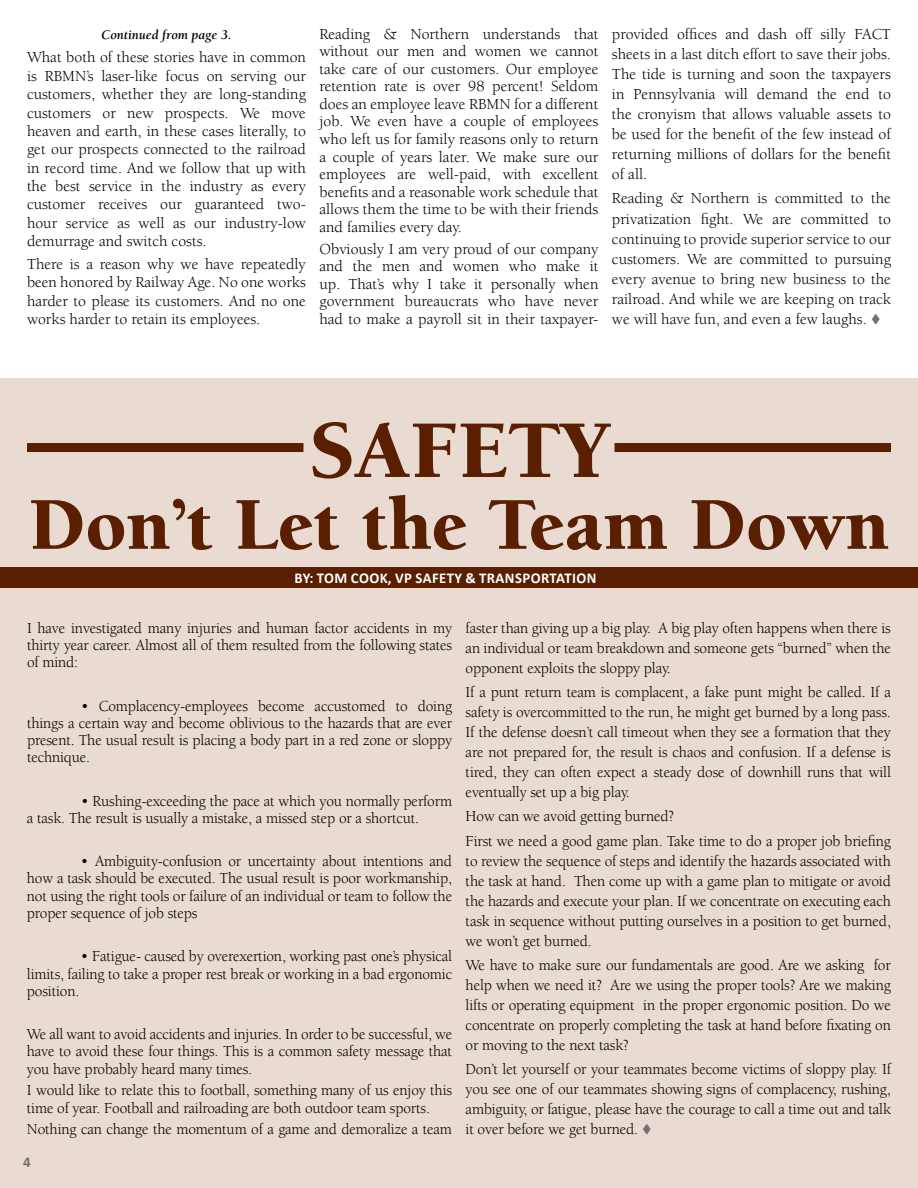
<style>
.page{position:relative;width:918px;height:1188px;background:#fff}
.page>*{position:absolute;margin:0;border:0;box-sizing:border-box;transform-origin:0 0}
.t1{font:900 84px "Berkeley";color:#591f00}
.t2{font:900 76.5px "Berkeley";color:#591f00}
.t3{font:15.75px/20px "Berkeley";letter-spacing:-.01em;color:#000;text-align:justify}
.t4{font:700 15px "Calibri";letter-spacing:.03em;color:#fff}
.t5{font:700 15px "Calibri";color:#717073}
.t6{font:italic 700 13.5px "Berkeley";color:#000}
.s1{color:#717073}
</style>
<div class="page">
<div style="left:0;top:378px;width:918px;height:810px;background:#e9dbd2"></div>
<div style="left:0;top:567px;width:918px;height:20px;background:#591f00"></div>
<div style="left:27px;top:443px;width:276px;height:9px;background:#591f00"></div>
<div style="left:615px;top:443px;width:276px;height:9px;background:#591f00"></div>
<p class="t6" style="left:101px;top:27px;width:132px">Continued from page 3.</p>
<p class="t3" style="left:27px;top:49px;width:281px;line-height:18.3px">What both of these stories have in common is RBMN’s laser-like focus on serving our customers, whether they are long-standing customers or new prospects. We move heaven and earth, in these cases literally, to get our prospects connected to the railroad in record time. And we follow that up with the best service in the industry as every customer receives our guaranteed two&shy;hour service as well as our industry-low demurrage and switch costs.</p>
<p class="t3" style="left:27px;top:255px;width:280px;line-height:18.3px">There is a reason why we have repeatedly been honored by Railway Age. No one works harder to please its customers. And no one works harder to retain its employees.</p>
<p class="t3" style="left:319px;top:25px;width:281px;line-height:17.5px">Reading &amp; Northern understands that without our men and women we cannot take care of our customers. Our employee retention rate is over 98 percent! Seldom does an employee leave RBMN for a different job. We even have a couple of employees who left us for family reasons only to return a couple of years later. We make sure our employees are well-paid, with excellent benefits and a reasonable work schedule that allows them the time to be with their friends and families every day.</p>
<p class="t3" style="left:319px;top:240px;width:281px;line-height:17.5px">Obviously I am very proud of our company and the men and women who make it up. That’s why I take it personally when government bureaucrats who have never had to make a payroll sit in their taxpayer-</p>
<p class="t3" style="left:612px;top:24px;width:281px">provided offices and dash off silly FACT sheets in a last ditch effort to save their jobs.<br>The tide is turning and soon the taxpayers in Pennsylvania will demand the end to the cronyism that allows valuable assets to be used for the benefit of the few instead of returning millions of dollars for the benefit of all.</p>
<p class="t3" style="left:612px;top:189px;width:281px">Reading &amp; Northern is committed to the privatization fight. We are committed to continuing to provide superior service to our customers. We are committed to pursuing every avenue to bring new business to the railroad. And while we are keeping on track we will have fun, and even a few laughs. <span class="s1">▼</span></p>
<h1 class="t1" style="left:309px;top:406px;width:302px">SAFETY</h1>
<h2 class="t2" style="left:29px;top:484px;width:862px">Don’t Let the Team Down</h2>
<p class="t4" style="left:295px;top:568px;width:154px">BY: TOM COOK, VP SAFETY</p>
<p class="t4" style="left:466px;top:568px;width:24px">&amp; TRANS</p>
<p class="t4" style="left:522px;top:568px;width:18px">PORTATION</p>
<p class="t3" style="left:27px;top:619px;width:427px;line-height:17.2px">I have investigated many injuries and human factor accidents in my thirty year career. Almost all of them resulted from the following states of mind:</p>
<p class="t3" style="left:27px;top:697px;width:427px;line-height:17.2px;text-indent:54px">• Complacency-employees become accustomed to doing things a certain way and become oblivious to the hazards that are ever present. The usual result is placing a body part in a red zone or sloppy technique.</p>
<p class="t3" style="left:27px;top:792px;width:427px;line-height:17.2px;text-indent:54px">• Rushing-exceeding the pace at which you normally perform a task. The result is usually a mistake, a missed step or a shortcut.</p>
<p class="t3" style="left:27px;top:853px;width:427px;line-height:17.2px;text-indent:54px">• Ambiguity-confusion or uncertainty about intentions and how a task should be executed. The usual result is poor workmanship, not using the right tools or failure of an individual or team to follow the proper sequence of job steps</p>
<p class="t3" style="left:27px;top:948px;width:427px;line-height:17.2px;text-indent:54px">• Fatigue- caused by overexertion, working past one’s physical limits, failing to take a proper rest break or working in a bad ergonomic position.</p>
<p class="t3" style="left:27px;top:1026px;width:427px;line-height:17.2px">We all want to avoid accidents and injuries. In order to be successful, we have to avoid these four things. This is a common safety message that you have probably heard many times.</p>
<p class="t3" style="left:27px;top:1082px;width:427px;line-height:17.2px">I would like to relate this to football, something many of us enjoy this time of year. Football and railroading are both outdoor team sports.</p>
<p class="t3" style="left:27px;top:1120px;width:427px">Nothing can change the momentum of a game and demoralize a team</p>
<p class="t5" style="left:23px;top:1152px;width:9px">4</p>
<p class="t3" style="left:466px;top:618px;width:427px">faster than giving up a big play. A big play often happens when there is an individual or team breakdown and someone gets “burned” when the opponent exploits the sloppy play.</p>
<p class="t3" style="left:466px;top:683px;width:427px">If a punt return team is complacent, a fake punt might be called. If a safety is overcommitted to the run, he might get burned by a long pass.<br>If the defense doesn’t call timeout when they see a formation that they are not prepared for, the result is chaos and confusion. If a defense is tired, they can often expect a steady dose of downhill runs that will eventually set up a big play.</p>
<p class="t3" style="left:466px;top:805px;width:427px;line-height:24.3px">How can we avoid getting burned?<br>First we need a good game plan. Take time to do a proper job briefing</p>
<p class="t3" style="left:466px;top:851px;width:427px">to review the sequence of steps and identify the hazards associated with the task at hand. Then come up with a game plan to mitigate or avoid the hazards and execute your plan. If we concentrate on executing each task in sequence without putting ourselves in a position to get burned, we won’t get burned.</p>
<p class="t3" style="left:466px;top:955px;width:427px">We have to make sure our fundamentals are good. Are we asking for help when we need it? Are we using the proper tools? Are we making lifts or operating equipment in the proper ergonomic position. Do we concentrate on properly completing the task at hand before fixating on or moving to the next task?</p>
<p class="t3" style="left:466px;top:1060px;width:427px">Don’t let yourself or your teammates become victims of sloppy play. If you see one of our teammates showing signs of complacency, rushing, ambiguity, or fatigue, please have the courage to call a time out and talk it over before we get burned. <span class="s1">▼</span></p>
</div>
